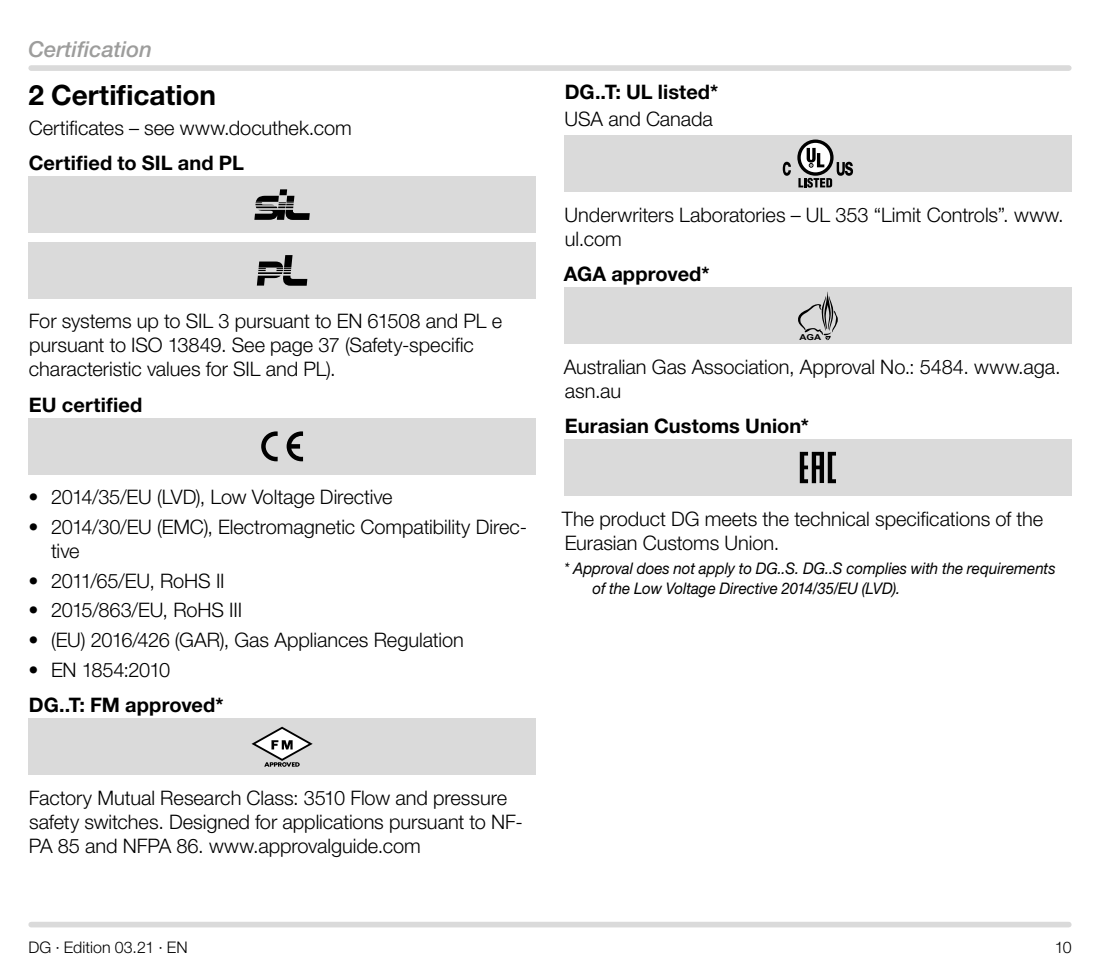
<style>
.page{position:relative;width:1100px;height:970px;background:#fff}
.page>*{position:absolute;margin:0;border:0;box-sizing:border-box;transform-origin:0 0}
.t1{font:700 28px "Helvetica Neue LT Pro";letter-spacing:-.005em;color:#000}
.t2{font:italic 500 22px "Helvetica Neue LT Pro";color:#9d9d9c}
.t3{font:300 20px/24px "Helvetica Neue LT Pro";letter-spacing:-.005em;color:#000}
.t4{font:700 20px "Helvetica Neue LT Pro";letter-spacing:.005em;color:#000}
.t5{font:italic 16px/19.2px "Helvetica Neue LT Pro";letter-spacing:-.005em;color:#000;scale:.95 1}
.t6{font:300 16px "Helvetica Neue LT Pro";letter-spacing:.005em;color:#000}
.t7{font:700 8.2px "Arial";color:#000;scale:1.2 1}
</style>
<div class="page">
<div style="left:31px;top:921px;width:1038px;height:6px;background:#dadada"></div>
<div style="left:31px;top:65px;width:1038px;height:6px;background:#dadada"></div>
<div style="left:28px;top:176px;width:508px;height:57px;background:#dadada"></div>
<svg style="left:254px;top:189px;width:56px;height:31px"></svg>
<div style="left:28px;top:242px;width:508px;height:57px;background:#dadada"></div>
<svg style="left:257px;top:255px;width:50px;height:31px"></svg>
<div style="left:28px;top:418px;width:508px;height:56px;background:#dadada"></div>
<svg style="left:261px;top:431px;width:17px;height:30px"></svg>
<svg style="left:287px;top:431px;width:16px;height:30px"></svg>
<div style="left:28px;top:718px;width:508px;height:57px;background:#dadada"></div>
<svg style="left:251px;top:726px;width:62px;height:40px"></svg>
<div style="left:564px;top:135px;width:507px;height:57px;background:#dadada"></div>
<svg style="left:797px;top:139px;width:36px;height:37px"></svg>
<svg style="left:801px;top:143px;width:29px;height:29px"></svg>
<svg style="left:783px;top:162px;width:8px;height:14px"></svg>
<svg style="left:798px;top:148px;width:55px;height:40px"></svg>
<div style="left:564px;top:287px;width:507px;height:57px;background:#dadada"></div>
<svg style="left:798px;top:291px;width:40px;height:49px"></svg>
<div style="left:564px;top:439px;width:507px;height:57px;background:#dadada"></div>
<svg style="left:800px;top:452px;width:36px;height:31px"></svg>
<p class="t2" style="left:28px;top:36px;width:125px">Certification</p>
<h1 class="t1" style="left:29px;top:78px;width:189px">2 Certification</h1>
<p class="t3" style="left:29px;top:115px;width:325px">Certificates – see www.docuthek.com</p>
<p class="t4" style="left:29px;top:151px;width:217px">Certified to SIL and PL</p>
<p class="t3" style="left:29px;top:309px;width:475px">For systems up to SIL 3 pursuant to EN 61508 and PL e pursuant to ISO 13849. See page 37 (Safety-specific characteristic values for SIL and PL).</p>
<p class="t4" style="left:29px;top:392px;width:115px">EU certified</p>
<p class="t3" style="left:28px;top:485px;width:366px">• 2014/35/EU (LVD), Low Voltage Directive</p>
<p class="t3" style="left:51px;top:514px;width:478px;text-indent:-23px">• 2014/30/EU (EMC), Electromagnetic Compatibility Direc&shy;tive</p>
<p class="t3" style="left:28px;top:568px;width:198px">• 2011/65/EU, RoHS II</p>
<p class="t3" style="left:28px;top:598px;width:215px">• 2015/863/EU, RoHS III</p>
<p class="t3" style="left:28px;top:627px;width:437px">• (EU) 2016/426 (GAR), Gas Appliances Regulation</p>
<p class="t3" style="left:28px;top:657px;width:144px">• EN 1854:2010</p>
<p class="t4" style="left:29px;top:692px;width:196px">DG..T: FM approved*</p>
<p class="t3" style="left:29px;top:785px;width:495px">Factory Mutual Research Class: 3510 Flow and pressure safety switches. Designed for applications pursuant to NF-<br>PA 85 and NFPA 86. www.approvalguide.com</p>
<p class="t4" style="left:565px;top:80px;width:155px">DG..T: UL listed*</p>
<p class="t3" style="left:565px;top:107px;width:150px">USA and Canada</p>
<p class="t3" style="left:565px;top:202px;width:501px">Underwriters Laboratories – UL 353 “Limit Controls”. www. ul.com</p>
<p class="t4" style="left:564px;top:261px;width:147px">AGA approved*</p>
<p class="t7" style="left:799px;top:331px;width:20px">AGA</p>
<p class="t3" style="left:564px;top:354px;width:498px">Australian Gas Association, Approval No.: 5484. www.aga. asn.au</p>
<p class="t4" style="left:565px;top:413px;width:246px">Eurasian Customs Union*</p>
<p class="t3" style="left:562px;top:506px;width:483px">The product DG meets the technical specifications of the<br>Eurasian Customs Union.</p>
<p class="t5" style="left:592px;top:559px;width:489px;text-indent:-28px">* Approval does not apply to DG..S. DG..S complies with the requirements of the Low Voltage Directive 2014/35/EU (LVD).</p>
<p class="t6" style="left:28px;top:937px;width:161px">DG · Edition 03.21 · EN</p>
<p class="t6" style="left:1055px;top:937px;width:18px">10</p>
</div>
